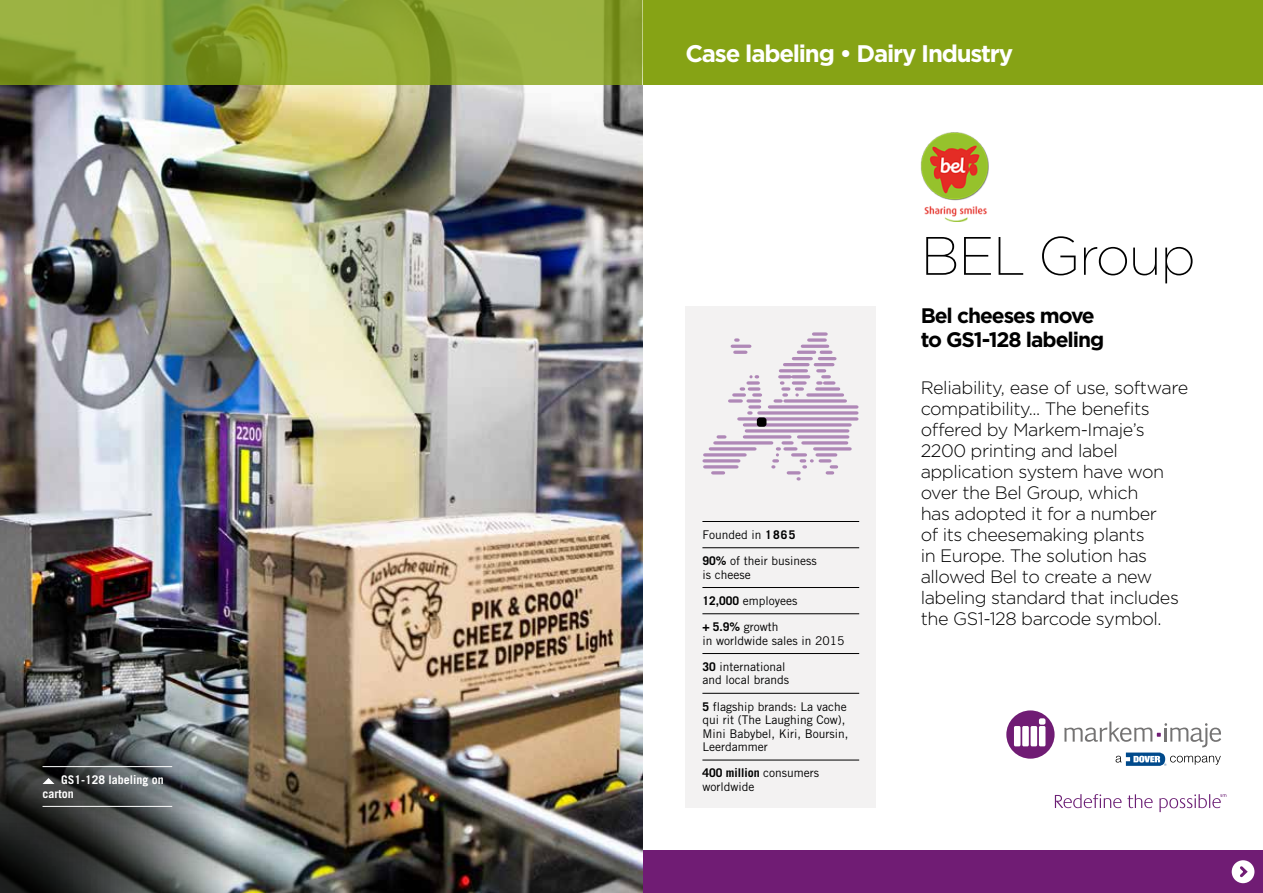
<style>
.page{position:relative;width:1263px;height:893px;background:#fff}
.page>*{position:absolute;margin:0;border:0;box-sizing:border-box;transform-origin:0 0}
.t1{font:200 54px "Gotham";letter-spacing:-.025em;color:#000}
.t2{font:700 24px "Gotham";letter-spacing:-.05em;color:#fff}
.t3{font:700 21px/24px "Gotham";letter-spacing:-.05em;color:#000}
.t4{font:300 18px/21px "Gotham";letter-spacing:-.025em;color:#000}
.t5{font:12px/26.2px "Trade Gothic LT Std";color:#000}
.t6{font:700 12px/13.5px "Trade Gothic LT Std";color:#fff}
.s1{font-weight:700}
</style>
<div class="page">
<div style="left:604px;top:850px;width:659px;height:43px;background:#701c74"></div>
<img style="left:0;top:85px;width:642px;height:808px">
<div style="left:642px;top:0;width:621px;height:85px;background:#86a315"></div>
<svg style="left:0;top:0;width:642px;height:85px;background:#8fa735"></svg>
<div style="left:685px;top:306px;width:191px;height:502px;background:#f3f2f2"></div>
<hr style="left:702px;top:521px;width:157px;height:1px;background:#000">
<hr style="left:702px;top:547px;width:157px;height:1px;background:#000">
<hr style="left:702px;top:587px;width:157px;height:1px;background:#000">
<hr style="left:702px;top:613px;width:157px;height:1px;background:#000">
<hr style="left:702px;top:653px;width:157px;height:1px;background:#000">
<hr style="left:702px;top:693px;width:157px;height:1px;background:#000">
<hr style="left:702px;top:760px;width:157px;height:1px;background:#000">
<svg style="left:705px;top:453px;width:40px;height:4px"></svg>
<svg style="left:817px;top:453px;width:19px;height:4px"></svg>
<svg style="left:710px;top:447px;width:45px;height:4px"></svg>
<svg style="left:815px;top:447px;width:35px;height:4px"></svg>
<svg style="left:715px;top:441px;width:57px;height:4px"></svg>
<svg style="left:805px;top:441px;width:42px;height:4px"></svg>
<svg style="left:744px;top:435px;width:46px;height:4px"></svg>
<svg style="left:799px;top:435px;width:49px;height:4px"></svg>
<svg style="left:718px;top:435px;width:7px;height:4px"></svg>
<svg style="left:746px;top:429px;width:102px;height:4px"></svg>
<svg style="left:713px;top:471px;width:10px;height:3px"></svg>
<hr style="left:705px;top:465px;width:32px;height:3px;background:#af88b7">
<svg style="left:827px;top:465px;width:9px;height:9px"></svg>
<svg style="left:704px;top:459px;width:35px;height:4px"></svg>
<svg style="left:773px;top:441px;width:32px;height:39px"></svg>
<svg style="left:820px;top:459px;width:10px;height:4px"></svg>
<svg style="left:744px;top:423px;width:106px;height:4px"></svg>
<svg style="left:739px;top:417px;width:118px;height:4px"></svg>
<svg style="left:759px;top:411px;width:98px;height:4px"></svg>
<svg style="left:769px;top:405px;width:88px;height:4px"></svg>
<svg style="left:750px;top:405px;width:10px;height:4px"></svg>
<svg style="left:790px;top:399px;width:55px;height:4px"></svg>
<svg style="left:748px;top:399px;width:12px;height:4px"></svg>
<svg style="left:730px;top:399px;width:11px;height:4px"></svg>
<svg style="left:754px;top:393px;width:6px;height:4px"></svg>
<svg style="left:734px;top:393px;width:10px;height:4px"></svg>
<svg style="left:808px;top:393px;width:34px;height:4px"></svg>
<svg style="left:817px;top:387px;width:22px;height:4px"></svg>
<svg style="left:796px;top:387px;width:6px;height:10px"></svg>
<svg style="left:749px;top:387px;width:10px;height:4px"></svg>
<svg style="left:741px;top:387px;width:3px;height:4px"></svg>
<svg style="left:748px;top:381px;width:10px;height:4px"></svg>
<svg style="left:793px;top:381px;width:12px;height:4px"></svg>
<svg style="left:749px;top:375px;width:9px;height:3px"></svg>
<svg style="left:775px;top:375px;width:15px;height:28px"></svg>
<hr style="left:793px;top:375px;width:16px;height:3px;background:#af88b7">
<hr style="left:780px;top:369px;width:26px;height:3px;background:#af88b7">
<svg style="left:818px;top:369px;width:16px;height:16px"></svg>
<hr style="left:815px;top:363px;width:18px;height:3px;background:#af88b7">
<hr style="left:785px;top:363px;width:23px;height:3px;background:#af88b7">
<hr style="left:793px;top:357px;width:18px;height:3px;background:#af88b7">
<hr style="left:819px;top:357px;width:16px;height:3px;background:#af88b7">
<hr style="left:798px;top:351px;width:17px;height:3px;background:#af88b7">
<svg style="left:735px;top:351px;width:11px;height:3px"></svg>
<svg style="left:821px;top:351px;width:10px;height:3px"></svg>
<hr style="left:802px;top:345px;width:26px;height:3px;background:#af88b7">
<hr style="left:732px;top:345px;width:18px;height:3px;background:#af88b7">
<svg style="left:809px;top:338px;width:16px;height:4px"></svg>
<svg style="left:813px;top:332px;width:13px;height:4px"></svg>
<div style="left:757px;top:417px;width:9px;height:10px;background:#000;border-radius:3px"></div>
<div style="left:1232px;top:860px;width:22px;height:23px;background:#fff;border-radius:50%"></div>
<svg style="left:1240px;top:866px;width:8px;height:12px"></svg>
<svg style="left:1006px;top:710px;width:49px;height:49px"></svg>
<svg style="left:1064px;top:721px;width:157px;height:45px"></svg>
<svg style="left:1055px;top:794px;width:66px;height:14px"></svg>
<svg style="left:1127px;top:794px;width:26px;height:14px"></svg>
<svg style="left:1159px;top:794px;width:67px;height:18px"></svg>
<img style="left:920px;top:133px;width:69px;height:89px">
<svg style="left:0;top:659px;width:236px;height:234px;background:#515556"></svg>
<hr style="left:43px;top:766px;width:129px;height:1px;background:#fff">
<hr style="left:43px;top:806px;width:129px;height:1px;background:#fff">
<svg style="left:43px;top:778px;width:12px;height:6px"></svg>
<p class="t6" style="left:43px;top:773px;width:123px;text-indent:19px">GS1-128 labeling on carton</p>
<h2 class="t2" style="left:685px;top:37px;width:329px">Case labeling • Dairy Industry</h2>
<p class="t5" style="left:702px;top:521px;width:116px">Founded in <span class="s1">1865<br>90%</span> of their business</p>
<p class="t5" style="left:702px;top:561px;width:97px">is cheese<br><span class="s1">12,000</span> employees <span class="s1">+ 5.9%</span> growth</p>
<p class="t5" style="left:702px;top:627px;width:143px">in worldwide sales in 2015<br><span class="s1">30</span> international</p>
<p class="t5" style="left:702px;top:667px;width:146px">and local brands<br><span class="s1">5</span> flagship brands: La vache</p>
<p class="t5" style="left:702px;top:713px;width:147px;line-height:13.5px">qui rit (The Laughing Cow),<br>Mini Babybel, Kiri, Boursin,<br>Leerdammer</p>
<p class="t5" style="left:702px;top:766px;width:118px;line-height:13.5px"><span class="s1">400 million</span> consumers worldwide</p>
<h1 class="t1" style="left:921px;top:222px;width:277px">BEL Group</h1>
<p class="t3" style="left:921px;top:304px;width:185px">Bel cheeses move to GS1-128 labeling</p>
<p class="t4" style="left:921px;top:377px;width:269px">Reliability, ease of use, software compatibility... The benefits offered by Markem-Imaje’s<br>2200 printing and label application system have won over the Bel Group, which<br>has adopted it for a number<br>of its cheesemaking plants<br>in Europe. The solution has allowed Bel to create a new labeling standard that includes the GS1-128 barcode symbol.</p>
</div>
